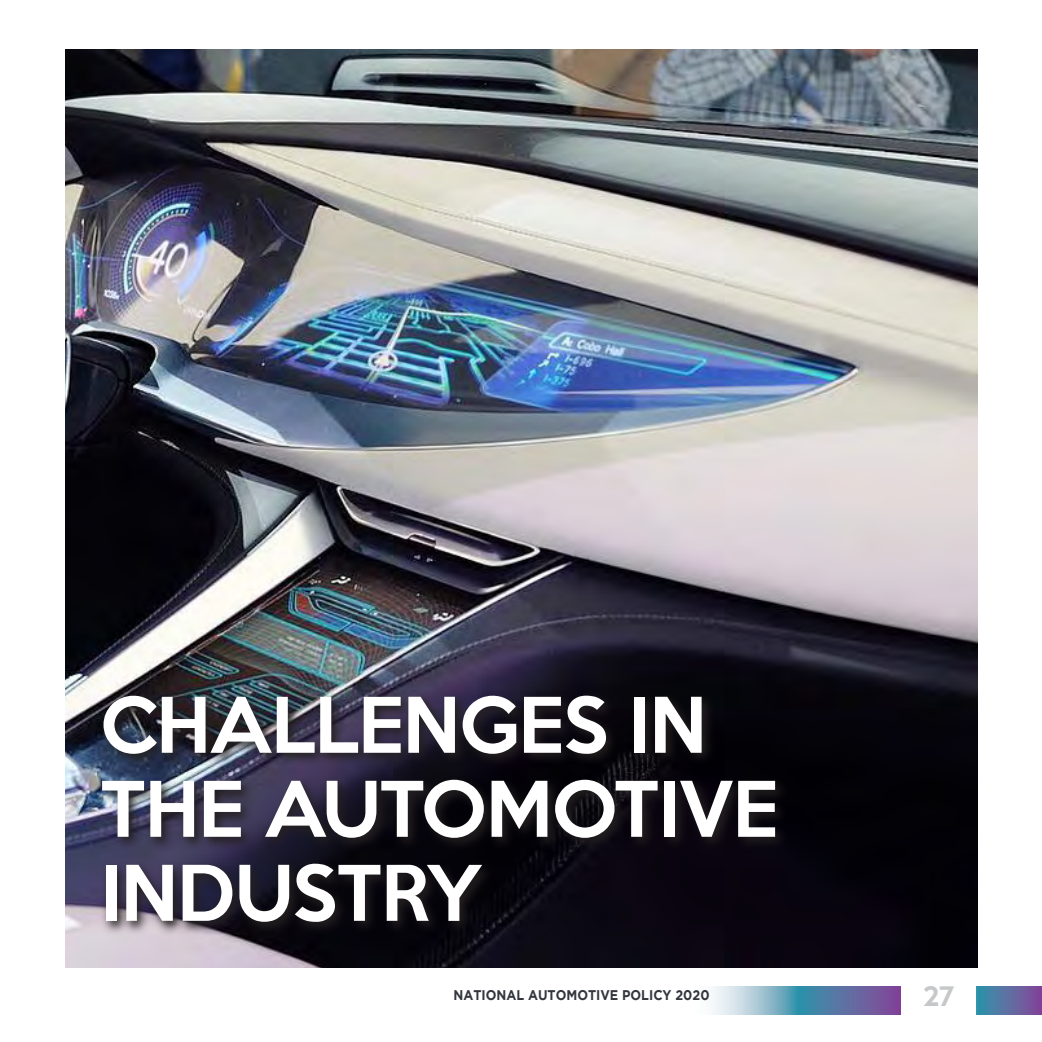
<style>
.page{position:relative;width:1042px;height:1042px;background:#fff}
.page>*{position:absolute;margin:0;border:0;box-sizing:border-box;transform-origin:0 0}
.main_title{font:500 70px/84px "Keep Calm";letter-spacing:-.01em;color:#fff}
.Page_Number{font:500 24.5px "Keep Calm";color:#c6c7c9}
.main_text{font:700 14px "Gotham";color:#33363d;scale:.9 1}
</style>
<div class="page">
<img style="left:65px;top:50px;width:912px;height:917px">
<svg style="left:98px;top:691px;width:691px;height:245px;background:#1d1b26"></svg>
<img style="left:712px;top:986px;width:188px;height:28px">
<img style="left:976px;top:986px;width:65px;height:28px">
<p class="main_title" style="left:100px;top:677px;width:679px">CHALLENGES IN<br>THE AUTOMOTIVE<br>INDUSTRY</p>
<p class="main_text" style="left:453px;top:987px;width:286px">NATIONAL AUTOMOTIVE POLICY 2020</p>
<p class="Page_Number" style="left:923px;top:975px;width:33px">27</p>
</div>
